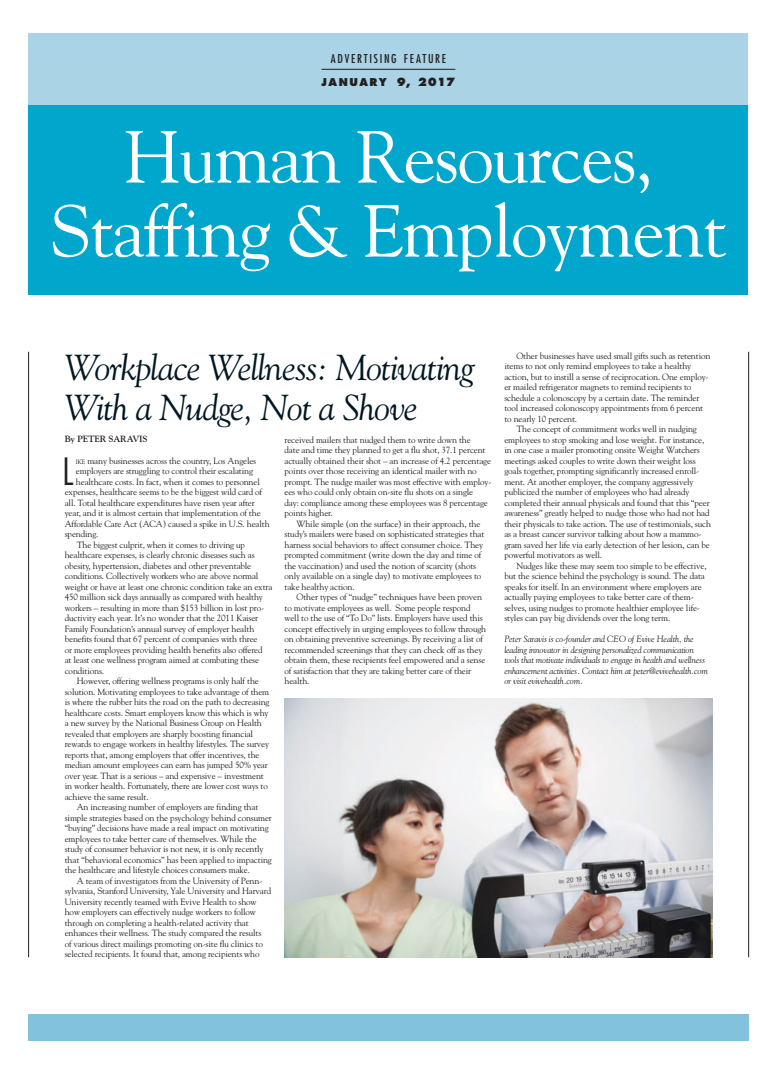
<style>
.page{position:relative;width:777px;height:1074px;background:#fff}
.page>*{position:absolute;margin:0;border:0;box-sizing:border-box;transform-origin:0 0}
.t1{font:73px/74px "Goudy";letter-spacing:-.02em;color:#fff;text-align:center}
.t2{font:300 condensed 38.5px "Futura BT";color:#231f20}
.t3{font:italic 36px/40px "Goudy";letter-spacing:-.03em;color:#001722}
.t4{font:condensed 11.9px "Futura";letter-spacing:.145em;color:#231f20}
.t5{font:800 10.5px "Futura";letter-spacing:.14em;color:#231f20}
.t6{font:9px/10.5px "Goudy";letter-spacing:-.015em;color:#231f20}
.t7{font:italic 9px/10.5px "Goudy";letter-spacing:-.015em;color:#231f20}
.t8{font:700 9px "Goudy";letter-spacing:-.015em;color:#231f20}
.s1{font-size:11px}
.s2{font-size:6.3px}
</style>
<div class="page">
<div style="left:28px;top:104px;width:720px;height:192px;background:#00a6cb"></div>
<div style="left:29px;top:1015px;width:720px;height:26px;background:#82c2dc"></div>
<hr style="left:28px;top:352px;width:1px;height:605px;background:#231f20">
<hr style="left:748px;top:352px;width:1px;height:605px;background:#231f20">
<div style="left:28px;top:33px;width:720px;height:72px;background:#aad3e5"></div>
<hr style="left:322px;top:69px;width:133px;height:1px;background:#231f20">
<img style="left:285px;top:699px;width:427px;height:258px">
<h3 class="t4" style="left:331px;top:52px;width:117px">ADVERTISING FEATURE</h3>
<p class="t5" style="left:322px;top:75px;width:135px">JANUARY <span class="s1">9, 2017</span></p>
<h1 class="t1" style="left:50px;top:118px;width:678px">Human Resources,<br>Staffing &amp; Employment</h1>
<h3 class="t3" style="left:65px;top:347px;width:411px">Workplace Wellness: Motivating<br>With a Nudge, Not a Shove</h3>
<p class="t8" style="left:65px;top:434px;width:84px">By PETER SARAVIS</p>
<h2 class="t2" style="left:62px;top:447px;width:13px">L</h2>
<p class="t6" style="left:76px;top:455px;width:182px"><span class="s2">ike</span> many businesses across the country, Los Angeles</p>
<p class="t6" style="left:76px;top:465px;width:179px">employers are struggling to control their escalating</p>
<p class="t6" style="left:76px;top:476px;width:185px">healthcare costs. In fact, when it comes to personnel</p>
<p class="t6" style="left:65px;top:486px;width:199px">expenses, healthcare seems to be the biggest wild card of</p>
<p class="t6" style="left:65px;top:497px;width:192px">all. Total healthcare expenditures have risen year after</p>
<p class="t6" style="left:65px;top:507px;width:197px">year, and it is almost certain that implementation of the</p>
<p class="t6" style="left:65px;top:518px;width:206px">Affordable Care Act (ACA) caused a spike in U.S. health</p>
<p class="t6" style="left:65px;top:528px;width:35px">spending.</p>
<p class="t6" style="left:77px;top:539px;width:170px">The biggest culprit, when it comes to driving up</p>
<p class="t6" style="left:65px;top:549px;width:191px">healthcare expenses, is clearly chronic diseases such as</p>
<p class="t6" style="left:65px;top:560px;width:188px">obesity, hypertension, diabetes and other preventable</p>
<p class="t6" style="left:65px;top:570px;width:195px">conditions. Collectively workers who are above normal</p>
<p class="t6" style="left:65px;top:581px;width:209px">weight or have at least one chronic condition take an extra</p>
<p class="t6" style="left:65px;top:591px;width:200px">450 million sick days annually as compared with healthy</p>
<p class="t6" style="left:65px;top:602px;width:201px">workers – resulting in more than $153 billion in lost pro-</p>
<p class="t6" style="left:65px;top:612px;width:195px">ductivity each year. It’s no wonder that the 2011 Kaiser</p>
<p class="t6" style="left:65px;top:623px;width:191px">Family Foundation’s annual survey of employer health</p>
<p class="t6" style="left:65px;top:633px;width:194px">benefits found that 67 percent of companies with three</p>
<p class="t6" style="left:65px;top:644px;width:199px">or more employees providing health benefits also offered</p>
<p class="t6" style="left:65px;top:654px;width:196px">at least one wellness program aimed at combating these</p>
<p class="t6" style="left:65px;top:665px;width:41px">conditions.</p>
<p class="t6" style="left:77px;top:675px;width:184px">However, offering wellness programs is only half the</p>
<p class="t6" style="left:65px;top:686px;width:206px">solution. Motivating employees to take advantage of them</p>
<p class="t6" style="left:65px;top:696px;width:206px">is where the rubber hits the road on the path to decreasing</p>
<p class="t6" style="left:65px;top:707px;width:205px">healthcare costs. Smart employers know this which is why</p>
<p class="t6" style="left:65px;top:717px;width:199px">a new survey by the National Business Group on Health</p>
<p class="t6" style="left:65px;top:728px;width:190px">revealed that employers are sharply boosting financial</p>
<p class="t6" style="left:65px;top:738px;width:206px">rewards to engage workers in healthy lifestyles. The survey</p>
<p class="t6" style="left:65px;top:749px;width:196px">reports that, among employers that offer incentives, the</p>
<p class="t6" style="left:65px;top:759px;width:205px">median amount employees can earn has jumped 50% year</p>
<p class="t6" style="left:65px;top:770px;width:201px">over year. That is a serious – and expensive – investment</p>
<p class="t6" style="left:65px;top:780px;width:205px">in worker health. Fortunately, there are lower cost ways to</p>
<p class="t6" style="left:65px;top:791px;width:85px">achieve the same result.</p>
<p class="t6" style="left:77px;top:801px;width:183px">An increasing number of employers are finding that</p>
<p class="t6" style="left:65px;top:812px;width:209px">simple strategies based on the psychology behind consumer</p>
<p class="t6" style="left:65px;top:822px;width:206px">“buying” decisions have made a real impact on motivating</p>
<p class="t6" style="left:65px;top:833px;width:194px">employees to take better care of themselves. While the</p>
<p class="t6" style="left:65px;top:843px;width:200px">study of consumer behavior is not new, it is only recently</p>
<p class="t6" style="left:65px;top:854px;width:209px">that “behavioral economics” has been applied to impacting</p>
<p class="t6" style="left:65px;top:864px;width:187px">the healthcare and lifestyle choices consumers make.</p>
<p class="t6" style="left:77px;top:875px;width:187px">A team of investigators from the University of Penn-</p>
<p class="t6" style="left:65px;top:885px;width:208px">sylvania, Stanford University, Yale University and Harvard</p>
<p class="t6" style="left:65px;top:896px;width:193px">University recently teamed with Evive Health to show</p>
<p class="t6" style="left:65px;top:906px;width:193px">how employers can effectively nudge workers to follow</p>
<p class="t6" style="left:65px;top:917px;width:186px">through on completing a health-related activity that</p>
<p class="t6" style="left:65px;top:927px;width:198px">enhances their wellness. The study compared the results</p>
<p class="t6" style="left:65px;top:938px;width:200px">of various direct mailings promoting on-site flu clinics to</p>
<p class="t6" style="left:65px;top:948px;width:196px">selected recipients. It found that, among recipients who</p>
<p class="t6" style="left:285px;top:434px;width:208px">received mailers that nudged them to write down the<br>date and time they planned to get a flu shot, 37.1 percent actually obtained their shot – an increase of 4.2 percentage points over those receiving an identical mailer with no prompt. The nudge mailer was most effective with employ&shy;ees who could only obtain on-site flu shots on a single<br>day: compliance among these employees was 8 percentage points higher.</p>
<p class="t6" style="left:285px;top:518px;width:201px;text-indent:12px">While simple (on the surface) in their approach, the study’s mailers were based on sophisticated strategies that harness social behaviors to affect consumer choice. They prompted commitment (write down the day and time of the vaccination) and used the notion of scarcity (shots only available on a single day) to motivate employees to take healthy action.</p>
<p class="t6" style="left:285px;top:592px;width:203px;text-indent:12px">Other types of “nudge” techniques have been proven to motivate employees as well. Some people respond well to the use of “To Do” lists. Employers have used this concept effectively in urging employees to follow through on obtaining preventive screenings. By receiving a list of recommended screenings that they can check off as they obtain them, these recipients feel empowered and a sense of satisfaction that they are taking better care of their health.</p>
<p class="t6" style="left:504px;top:350px;width:208px;text-indent:12px">Other businesses have used small gifts such as retention items to not only remind employees to take a healthy action, but to instill a sense of reciprocation. One employ&shy;er mailed refrigerator magnets to remind recipients to schedule a colonoscopy by a certain date. The reminder tool increased colonoscopy appointments from 6 percent to nearly 10 percent.</p>
<p class="t6" style="left:504px;top:424px;width:208px;text-indent:12px">The concept of commitment works well in nudging employees to stop smoking and lose weight. For instance, in one case a mailer promoting onsite Weight Watchers meetings asked couples to write down their weight loss goals together, prompting significantly increased enroll&shy;ment. At another employer, the company aggressively publicized the number of employees who had already completed their annual physicals and found that this “peer awareness” greatly helped to nudge those who had not had their physicals to take action. The use of testimonials, such as a breast cancer survivor talking about how a mammo&shy;gram saved her life via early detection of her lesion, can be powerful motivators as well.</p>
<p class="t6" style="left:504px;top:560px;width:204px;text-indent:12px">Nudges like these may seem too simple to be effective, but the science behind the psychology is sound. The data speaks for itself. In an environment where employers are actually paying employees to take better care of them&shy;selves, using nudges to promote healthier employee life&shy;styles can pay big dividends over the long term.</p>
<p class="t7" style="left:504px;top:634px;width:205px">Peter Saravis is co-founder and CEO of Evive Health, the leading innovator in designing personalized communication tools that motivate individuals to engage in health and wellness enhancement activities. Contact him at peter@evivehealth.com or visit evivehealth.com.</p>
</div>
